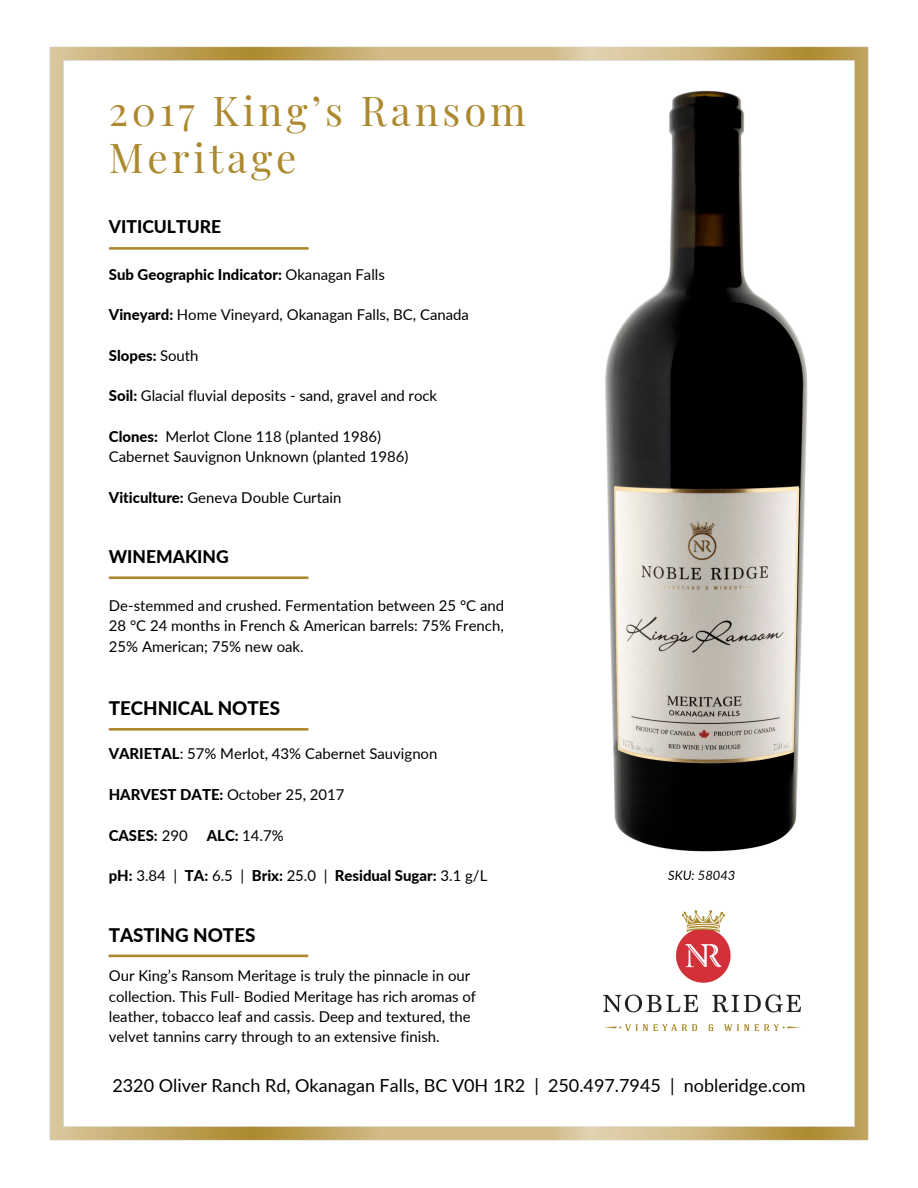
<style>
.page{position:relative;width:918px;height:1188px;background:#fff}
.page>*{position:absolute;margin:0;border:0;box-sizing:border-box;transform-origin:0 0}
.t1{font:40.2px/47.2px "Playfair Display";letter-spacing:.095em;color:#ac892f}
.t2{font:800 18.75px "Lato";color:#000}
.t3{font:18px "Lato";color:#000}
.t4{font:800 17.55px "Lato";color:#000}
.t5{font:15px/20.2px "Lato";color:#000}
.t6{font:800 15px "Lato";color:#000}
.t7{font:italic 12.9px "Lato";color:#000}
.s1{font-weight:400}
.s2{font-weight:800}
</style>
<div class="page">
<img style="left:49px;top:46px;width:820px;height:1095px">
<img style="left:559px;top:74px;width:286px;height:786px">
<img style="left:603px;top:911px;width:197px;height:120px">
<hr style="left:110px;top:577px;width:198px;height:2px;background:#ac892f">
<hr style="left:110px;top:728px;width:198px;height:3px;background:#ac892f">
<hr style="left:110px;top:247px;width:198px;height:3px;background:#ac892f">
<hr style="left:109px;top:955px;width:198px;height:2px;background:#ac892f">
<h1 class="t1" style="left:109px;top:85px;width:419px">2017 King’s Ransom<br>Meritage</h1>
<p class="t4" style="left:109px;top:216px;width:114px">VITICULTURE</p>
<p class="t6" style="left:109px;top:265px;width:277px">Sub Geographic Indicator: <span class="s1">Okanagan Falls</span></p>
<p class="t5" style="left:109px;top:304px;width:362px"><span class="s2">Vineyard:</span> Home Vineyard, Okanagan Falls, BC, Canada</p>
<p class="t6" style="left:109px;top:346px;width:91px">Slopes: <span class="s1">South</span></p>
<p class="t5" style="left:109px;top:385px;width:330px"><span class="s2">Soil:</span> Glacial fluvial deposits - sand, gravel and rock</p>
<p class="t5" style="left:109px;top:426px;width:301px"><span class="s2">Clones:</span> Merlot Clone 118 (planted 1986)<br>Cabernet Sauvignon Unknown (planted 1986)</p>
<p class="t5" style="left:109px;top:487px;width:234px"><span class="s2">Viticulture:</span> Geneva Double Curtain</p>
<p class="t4" style="left:109px;top:545px;width:122px">WINEMAKING</p>
<p class="t5" style="left:109px;top:595px;width:397px;text-align:justify">De-stemmed and crushed. Fermentation between 25 °C and 28 °C 24 months in French &amp; American barrels: 75% French, 25% American; 75% new oak.</p>
<p class="t2" style="left:109px;top:696px;width:173px">TECHNICAL NOTES</p>
<p class="t5" style="left:109px;top:743px;width:330px"><span class="s2">VARIETAL</span>: 57% Merlot, 43% Cabernet Sauvignon</p>
<p class="t5" style="left:109px;top:784px;width:237px"><span class="s2">HARVEST DATE:</span> October 25, 2017</p>
<p class="t6" style="left:109px;top:826px;width:80px">CASES: <span class="s1">290</span></p>
<p class="t5" style="left:207px;top:825px;width:78px"><span class="s2">ALC:</span> 14.7%</p>
<p class="t6" style="left:109px;top:866px;width:380px">pH: <span class="s1">3.84 |</span> TA: <span class="s1">6.5 |</span> Brix: <span class="s1">25.0 |</span> Residual Sugar: <span class="s1">3.1 g/L</span></p>
<p class="t7" style="left:668px;top:868px;width:69px">SKU: 58043</p>
<p class="t2" style="left:109px;top:924px;width:148px">TASTING NOTES</p>
<p class="t5" style="left:109px;top:965px;width:369px">Our King’s Ransom Meritage is truly the pinnacle in our collection. This Full- Bodied Meritage has rich aromas of leather, tobacco leaf and cassis. Deep and textured, the velvet tannins carry through to an extensive finish.</p>
<p class="t3" style="left:112px;top:1075px;width:695px">2320 Oliver Ranch Rd, Okanagan Falls, BC V0H 1R2 | 250.497.7945 | nobleridge.com</p>
</div>
